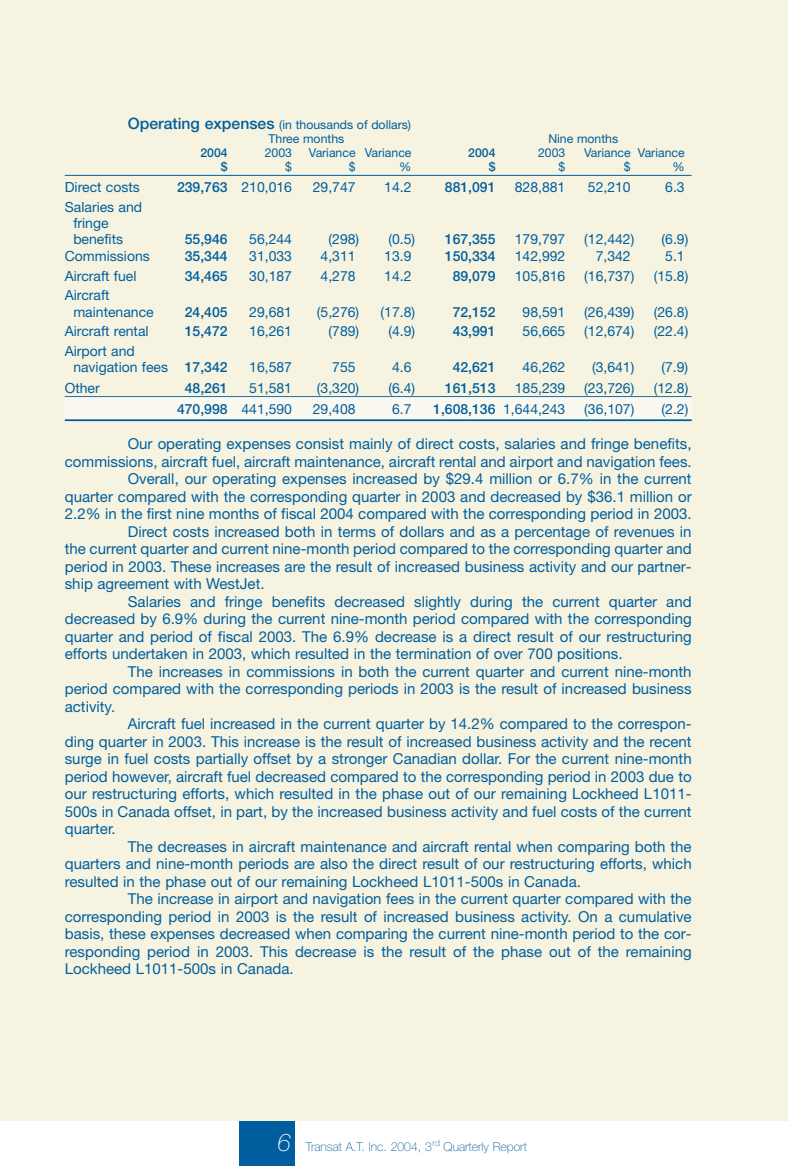
<style>
.page{position:relative;width:788px;height:1166px;background:#fff}
.page>*{position:absolute;margin:0;border:0;box-sizing:border-box;transform-origin:0 0}
.t1{font:15.05px "Helvetica Neue";color:#005e9f}
.t2{font:14px/16.3px "Helvetica Neue";color:#005e9f}
.t3{font:500 14px "Helvetica Neue";color:#005e9f}
.t4{font:12.25px/14px "Helvetica Neue";color:#005e9f}
.t5{font:100 12.25px "Helvetica Neue";color:#005e9f}
.t6{font:500 12.25px "Helvetica Neue";color:#005e9f}
.s1{font-weight:500;font-size:15.75px}
.s2{font-weight:400}
.s3{font-weight:500}
.s4{font-style:italic;font-size:24.5px;color:#fff}
</style>
<div class="page">
<div style="left:239px;top:1120px;width:55px;height:45px;background:#005e9f"></div>
<div style="left:0;top:0;width:788px;height:1120px;background:#f6f4e0"></div>
<hr style="left:65px;top:175px;width:626px;height:1px;background:#005e9f">
<hr style="left:65px;top:396px;width:626px;height:1px;background:#005e9f">
<div style="left:65px;top:397px;width:626px;height:22px;background:#fbf9ef"></div>
<hr style="left:65px;top:419px;width:626px;height:2px;background:#005e9f">
<p class="t4" style="left:268px;top:118px;width:144px;text-indent:-141px"><span class="s1">Operating expenses</span> (in thousands of dollars)<br>Three months</p>
<p class="t4" style="left:548px;top:132px;width:71px">Nine months</p>
<p class="t6" style="left:200px;top:148px;width:29px">2004</p>
<p class="t4" style="left:265px;top:146px;width:29px">2003</p>
<p class="t4" style="left:309px;top:146px;width:104px">Variance Variance</p>
<p class="t6" style="left:468px;top:148px;width:29px">2004</p>
<p class="t4" style="left:538px;top:146px;width:29px">2003</p>
<p class="t4" style="left:584px;top:146px;width:102px">Variance Variance</p>
<p class="t6" style="left:221px;top:162px;width:8px">$</p>
<p class="t4" style="left:285px;top:160px;width:8px">$</p>
<p class="t4" style="left:349px;top:160px;width:8px">$</p>
<p class="t4" style="left:399px;top:160px;width:14px">%</p>
<p class="t6" style="left:488px;top:162px;width:8px">$</p>
<p class="t4" style="left:558px;top:160px;width:8px">$</p>
<p class="t4" style="left:624px;top:160px;width:8px">$</p>
<p class="t4" style="left:672px;top:160px;width:14px">%</p>
<p class="t2" style="left:65px;top:180px;width:77px">Direct costs</p>
<p class="t3" style="left:177px;top:182px;width:117px">239,763 <span class="s2">210,016</span></p>
<p class="t2" style="left:313px;top:180px;width:44px">29,747</p>
<p class="t2" style="left:384px;top:180px;width:29px">14.2</p>
<p class="t3" style="left:445px;top:182px;width:52px">881,091</p>
<p class="t2" style="left:514px;top:180px;width:52px">828,881</p>
<p class="t2" style="left:588px;top:180px;width:44px">52,210</p>
<p class="t2" style="left:665px;top:180px;width:21px">6.3</p>
<p class="t2" style="left:73px;top:200px;width:70px;text-indent:-9px">Salaries and fringe benefits</p>
<p class="t3" style="left:185px;top:234px;width:44px">55,946</p>
<p class="t2" style="left:249px;top:233px;width:44px">56,244</p>
<p class="t2" style="left:328px;top:233px;width:32px">(298)</p>
<p class="t2" style="left:388px;top:233px;width:28px">(0.5)</p>
<p class="t3" style="left:445px;top:234px;width:52px">167,355</p>
<p class="t2" style="left:514px;top:233px;width:52px">179,797</p>
<p class="t2" style="left:584px;top:233px;width:52px">(12,442)</p>
<p class="t2" style="left:661px;top:233px;width:28px">(6.9)</p>
<p class="t2" style="left:65px;top:249px;width:87px">Commissions</p>
<p class="t3" style="left:185px;top:251px;width:44px">35,344</p>
<p class="t2" style="left:249px;top:249px;width:44px">31,033</p>
<p class="t2" style="left:320px;top:249px;width:37px">4,311</p>
<p class="t2" style="left:384px;top:249px;width:29px">13.9</p>
<p class="t3" style="left:445px;top:251px;width:52px">150,334</p>
<p class="t2" style="left:514px;top:249px;width:52px">142,992</p>
<p class="t2" style="left:595px;top:249px;width:37px">7,342</p>
<p class="t2" style="left:665px;top:249px;width:21px">5.1</p>
<p class="t2" style="left:65px;top:269px;width:73px">Aircraft fuel</p>
<p class="t3" style="left:185px;top:270px;width:44px">34,465</p>
<p class="t2" style="left:249px;top:269px;width:44px">30,187</p>
<p class="t2" style="left:320px;top:269px;width:37px">4,278</p>
<p class="t2" style="left:384px;top:269px;width:29px">14.2</p>
<p class="t3" style="left:452px;top:270px;width:44px">89,079</p>
<p class="t2" style="left:514px;top:269px;width:52px">105,816</p>
<p class="t2" style="left:584px;top:269px;width:52px">(16,737)</p>
<p class="t2" style="left:653px;top:269px;width:36px">(15.8)</p>
<p class="t2" style="left:73px;top:288px;width:82px;text-indent:-9px">Aircraft maintenance</p>
<p class="t3" style="left:185px;top:306px;width:44px">24,405</p>
<p class="t2" style="left:249px;top:305px;width:44px">29,681</p>
<p class="t2" style="left:317px;top:305px;width:44px">(5,276)</p>
<p class="t2" style="left:380px;top:305px;width:36px">(17.8)</p>
<p class="t3" style="left:452px;top:306px;width:44px">72,152</p>
<p class="t2" style="left:522px;top:305px;width:44px">98,591</p>
<p class="t2" style="left:584px;top:305px;width:52px">(26,439)</p>
<p class="t2" style="left:653px;top:305px;width:36px">(26.8)</p>
<p class="t2" style="left:65px;top:324px;width:85px">Aircraft rental</p>
<p class="t3" style="left:185px;top:326px;width:44px">15,472</p>
<p class="t2" style="left:249px;top:324px;width:44px">16,261</p>
<p class="t2" style="left:328px;top:324px;width:32px">(789)</p>
<p class="t2" style="left:388px;top:324px;width:28px">(4.9)</p>
<p class="t3" style="left:452px;top:326px;width:44px">43,991</p>
<p class="t2" style="left:522px;top:324px;width:44px">56,665</p>
<p class="t2" style="left:584px;top:324px;width:52px">(12,674)</p>
<p class="t2" style="left:653px;top:324px;width:36px">(22.4)</p>
<p class="t2" style="left:73px;top:344px;width:156px;text-indent:-9px">Airport and<br>navigation fees <span class="s3">17,342</span></p>
<p class="t2" style="left:249px;top:361px;width:44px">16,587</p>
<p class="t2" style="left:332px;top:361px;width:25px">755</p>
<p class="t2" style="left:392px;top:361px;width:21px">4.6</p>
<p class="t3" style="left:452px;top:362px;width:44px">42,621</p>
<p class="t2" style="left:522px;top:361px;width:44px">46,262</p>
<p class="t2" style="left:592px;top:361px;width:44px">(3,641)</p>
<p class="t2" style="left:661px;top:361px;width:28px">(7.9)</p>
<p class="t2" style="left:65px;top:381px;width:37px">Other</p>
<p class="t3" style="left:185px;top:383px;width:44px">48,261</p>
<p class="t2" style="left:249px;top:381px;width:44px">51,581</p>
<p class="t2" style="left:317px;top:381px;width:44px">(3,320)</p>
<p class="t2" style="left:388px;top:381px;width:28px">(6.4)</p>
<p class="t3" style="left:445px;top:383px;width:52px">161,513</p>
<p class="t2" style="left:514px;top:381px;width:52px">185,239</p>
<p class="t2" style="left:584px;top:381px;width:52px">(23,726)</p>
<p class="t2" style="left:653px;top:381px;width:36px">(12.8)</p>
<p class="t3" style="left:177px;top:404px;width:117px">470,998 <span class="s2">441,590</span></p>
<p class="t2" style="left:313px;top:402px;width:44px">29,408</p>
<p class="t2" style="left:392px;top:402px;width:21px">6.7</p>
<p class="t3" style="left:433px;top:404px;width:134px">1,608,136 <span class="s2">1,644,243</span></p>
<p class="t2" style="left:584px;top:402px;width:52px">(36,107)</p>
<p class="t2" style="left:661px;top:402px;width:28px">(2.2)</p>
<p class="t1" style="left:128px;top:438px;width:565px">Our operating expenses consist mainly of direct costs, salaries and fringe benefits,</p>
<p class="t1" style="left:65px;top:456px;width:628px">commissions, aircraft fuel, aircraft maintenance, aircraft rental and airport and navigation fees.</p>
<p class="t1" style="left:128px;top:473px;width:565px">Overall, our operating expenses increased by $29.4 million or 6.7% in the current</p>
<p class="t1" style="left:65px;top:491px;width:628px">quarter compared with the corresponding quarter in 2003 and decreased by $36.1 million or</p>
<p class="t1" style="left:65px;top:508px;width:628px">2.2% in the first nine months of fiscal 2004 compared with the corresponding period in 2003.</p>
<p class="t1" style="left:128px;top:526px;width:565px">Direct costs increased both in terms of dollars and as a percentage of revenues in</p>
<p class="t1" style="left:65px;top:543px;width:628px">the current quarter and current nine-month period compared to the corresponding quarter and</p>
<p class="t1" style="left:65px;top:561px;width:628px">period in 2003. These increases are the result of increased business activity and our partner-</p>
<p class="t1" style="left:65px;top:578px;width:201px">ship agreement with WestJet.</p>
<p class="t1" style="left:128px;top:596px;width:565px">Salaries and fringe benefits decreased slightly during the current quarter and</p>
<p class="t1" style="left:65px;top:613px;width:628px">decreased by 6.9% during the current nine-month period compared with the corresponding</p>
<p class="t1" style="left:65px;top:631px;width:628px">quarter and period of fiscal 2003. The 6.9% decrease is a direct result of our restructuring</p>
<p class="t1" style="left:65px;top:648px;width:559px">efforts undertaken in 2003, which resulted in the termination of over 700 positions.</p>
<p class="t1" style="left:128px;top:666px;width:565px">The increases in commissions in both the current quarter and current nine-month</p>
<p class="t1" style="left:65px;top:683px;width:628px">period compared with the corresponding periods in 2003 is the result of increased business</p>
<p class="t1" style="left:65px;top:701px;width:52px">activity.</p>
<p class="t1" style="left:128px;top:718px;width:565px">Aircraft fuel increased in the current quarter by 14.2% compared to the correspon-</p>
<p class="t1" style="left:65px;top:736px;width:628px">ding quarter in 2003. This increase is the result of increased business activity and the recent</p>
<p class="t1" style="left:65px;top:753px;width:628px">surge in fuel costs partially offset by a stronger Canadian dollar. For the current nine-month</p>
<p class="t1" style="left:65px;top:771px;width:628px">period however, aircraft fuel decreased compared to the corresponding period in 2003 due to</p>
<p class="t1" style="left:65px;top:788px;width:628px">our restructuring efforts, which resulted in the phase out of our remaining Lockheed L1011-</p>
<p class="t1" style="left:65px;top:806px;width:628px">500s in Canada offset, in part, by the increased business activity and fuel costs of the current</p>
<p class="t1" style="left:65px;top:823px;width:53px">quarter.</p>
<p class="t1" style="left:128px;top:841px;width:565px">The decreases in aircraft maintenance and aircraft rental when comparing both the</p>
<p class="t1" style="left:65px;top:858px;width:628px">quarters and nine-month periods are also the direct result of our restructuring efforts, which</p>
<p class="t1" style="left:65px;top:876px;width:517px">resulted in the phase out of our remaining Lockheed L1011-500s in Canada.</p>
<p class="t1" style="left:128px;top:893px;width:565px">The increase in airport and navigation fees in the current quarter compared with the</p>
<p class="t1" style="left:65px;top:911px;width:628px">corresponding period in 2003 is the result of increased business activity. On a cumulative</p>
<p class="t1" style="left:65px;top:928px;width:628px">basis, these expenses decreased when comparing the current nine-month period to the cor-</p>
<p class="t1" style="left:65px;top:946px;width:628px">responding period in 2003. This decrease is the result of the phase out of the remaining</p>
<p class="t1" style="left:65px;top:963px;width:230px">Lockheed L1011-500s in Canada.</p>
<p class="t5" style="left:278px;top:1141px;width:250px"><span class="s4">6</span> Transat A.T. Inc. 2004, 3<sup>rd</sup> Quarterly Report</p>
</div>
